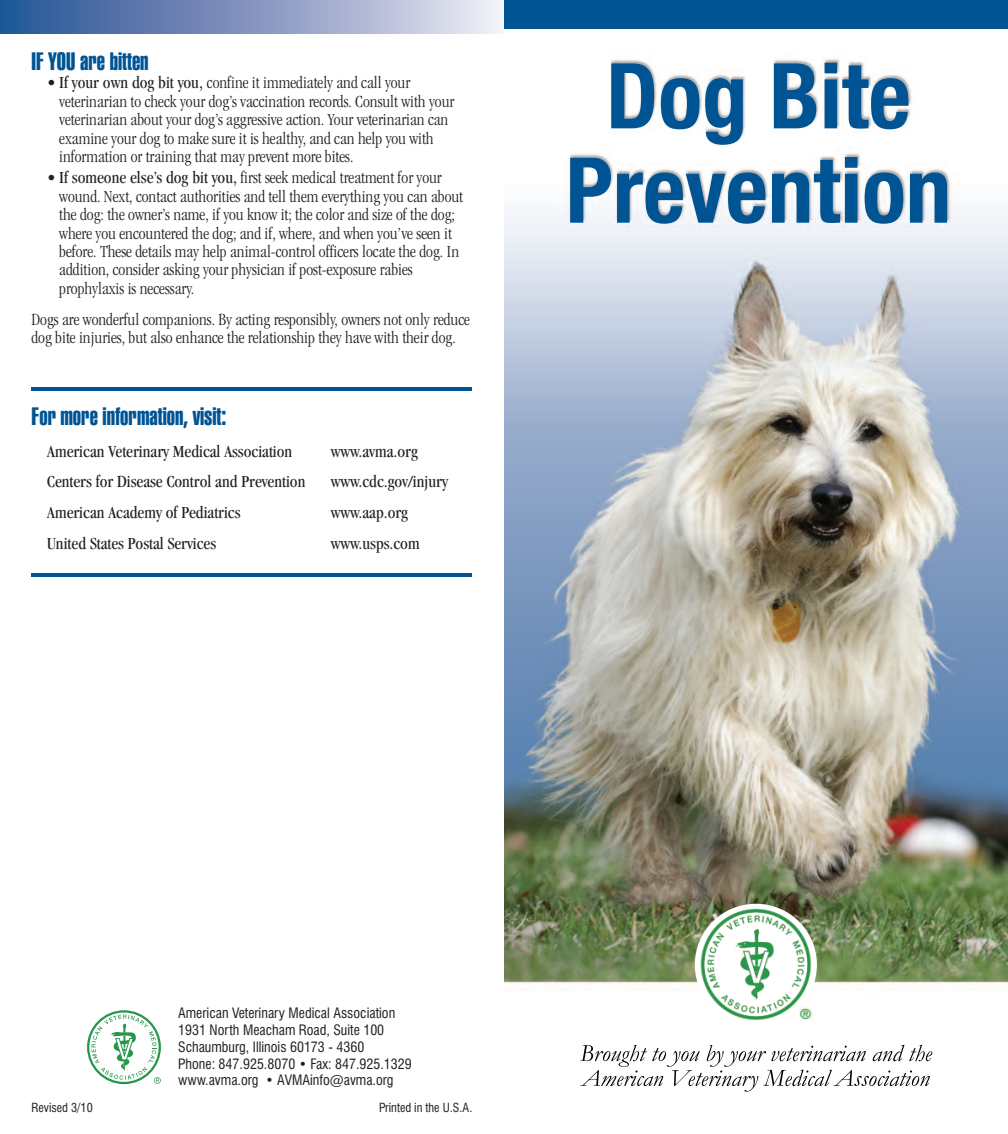
<style>
.page{position:relative;width:1008px;height:1134px;background:#fff}
.page>*{position:absolute;margin:0;border:0;box-sizing:border-box;transform-origin:0 0}
.t1{font:24.5px "Swiss 911 BT Extra Compressed";color:#015494}
.t2{font:300 condensed 17.5px/18.4px "Garamond";color:#231f20}
.t3{font:condensed 17.5px "Garamond";color:#231f20}
.t4{font:condensed 14px/16.8px "Swiss 721 BT";color:#231f20}
.t5{font:condensed 12.25px "Swiss 721 BT";color:#231f20}
.s1{font-weight:400}
</style>
<div class="page">
<div style="left:0;top:0;width:515px;height:33px;background:linear-gradient(to right,#204d92,#f3ebf5)"></div>
<img style="left:504px;top:28px;width:504px;height:1064px">
<img style="left:695px;top:904px;width:122px;height:122px;border-radius:50%">
<div style="left:504px;top:0;width:504px;height:28px;background:#015494"></div>
<img style="left:580px;top:1045px;width:30px;height:16px">
<img style="left:873px;top:1045px;width:31px;height:16px">
<img style="left:580px;top:1070px;width:36px;height:16px">
<img style="left:884px;top:1071px;width:28px;height:15px">
<img style="left:611px;top:63px;width:284px;height:82px">
<div style="left:87px;top:1010px;width:74px;height:74px;border:2px solid #25964a;border-radius:50%"></div>
<svg style="left:91px;top:1015px;width:70px;height:69px"></svg>
<hr style="left:32px;top:388px;width:440px;height:3px;background:#015494">
<hr style="left:32px;top:574px;width:440px;height:3px;background:#015494">
<h1 class="t1" style="left:32px;top:52px;width:119px">IF YOU are bitten</h1>
<p class="t2" style="left:59px;top:75px;width:397px;text-indent:-12px">• <span class="s1">If your own dog bit you,</span> confine it immediately and call your veterinarian to check your dog’s vaccination records. Consult with your veterinarian about your dog’s aggressive action. Your veterinarian can examine your dog to make sure it is healthy, and can help you with information or training that may prevent more bites.</p>
<p class="t2" style="left:59px;top:170px;width:405px;text-indent:-12px">• <span class="s1">If someone else’s dog bit you,</span> first seek medical treatment for your wound. Next, contact authorities and tell them everything you can about the dog: the owner’s name, if you know it; the color and size of the dog; where you encountered the dog; and if, where, and when you’ve seen it before. These details may help animal-control officers locate the dog. In addition, consider asking your physician if post-exposure rabies prophylaxis is necessary.</p>
<p class="t2" style="left:31px;top:311px;width:440px">Dogs are wonderful companions. By acting responsibly, owners not only reduce dog bite injuries, but also enhance the relationship they have with their dog.</p>
<h1 class="t1" style="left:32px;top:407px;width:196px">For more information, visit:</h1>
<p class="t3" style="left:47px;top:444px;width:247px">American Veterinary Medical Association</p>
<p class="t3" style="left:331px;top:444px;width:89px">www.avma.org</p>
<p class="t3" style="left:47px;top:475px;width:260px">Centers for Disease Control and Prevention</p>
<p class="t3" style="left:331px;top:475px;width:119px">www.cdc.gov/injury</p>
<p class="t3" style="left:47px;top:506px;width:195px">American Academy of Pediatrics</p>
<p class="t3" style="left:331px;top:506px;width:79px">www.aap.org</p>
<p class="t3" style="left:47px;top:536px;width:171px">United States Postal Services</p>
<p class="t3" style="left:331px;top:536px;width:91px">www.usps.com</p>
<p class="t4" style="left:178px;top:1006px;width:235px">American Veterinary Medical Association 1931 North Meacham Road, Suite 100<br>Schaumburg, Illinois 60173 - 4360<br>Phone: 847.925.8070 • Fax: 847.925.1329 www.avma.org • AVMAinfo@avma.org</p>
<p class="t5" style="left:32px;top:1103px;width:63px">Revised 3/10</p>
<p class="t5" style="left:379px;top:1103px;width:95px">Printed in the U.S.A.</p>
</div>
